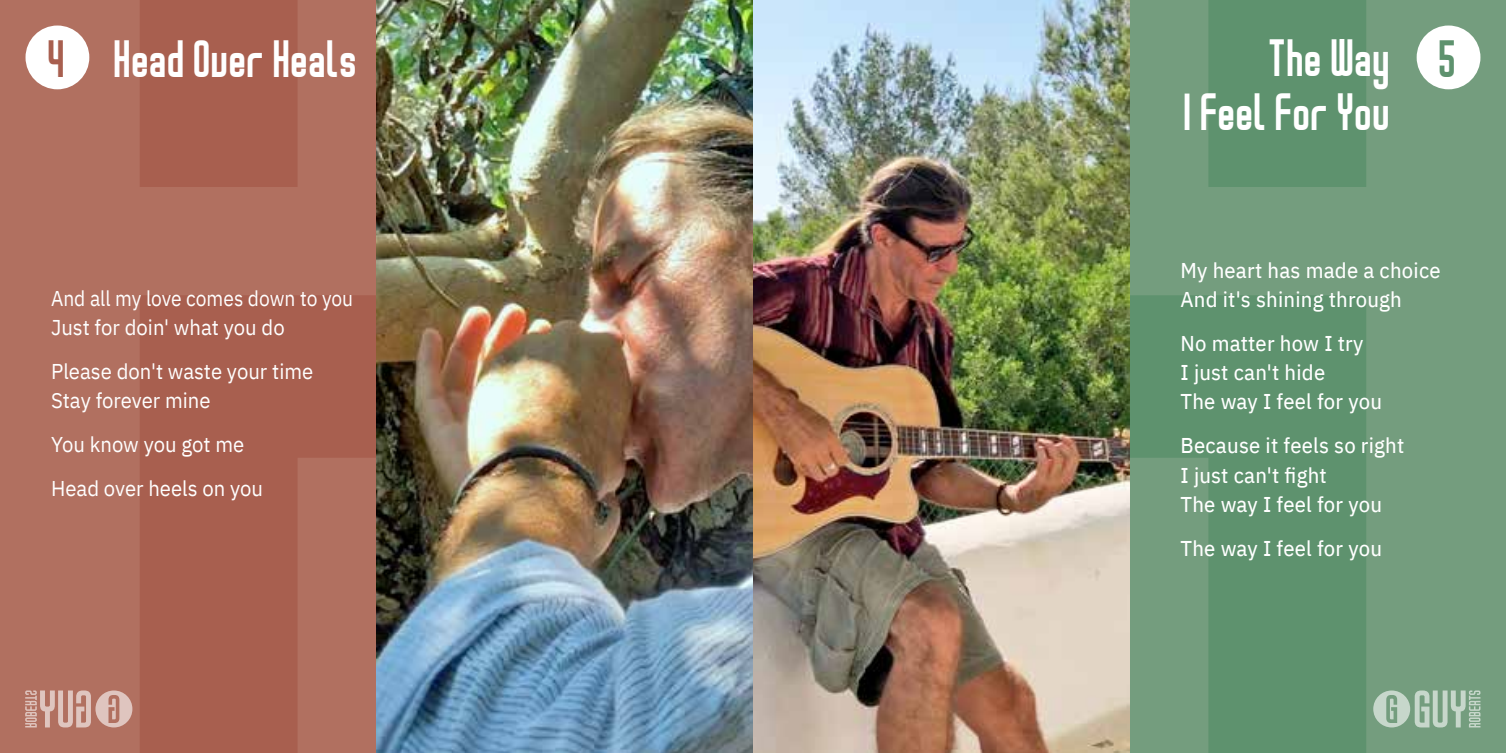
<style>
.page{position:relative;width:1506px;height:753px;background:#fff}
.page>*{position:absolute;margin:0;border:0;box-sizing:border-box;transform-origin:0 0}
.t1{font:40.5px/54px "D3 Smartism Type A";letter-spacing:.01em;color:#fff;text-align:right}
.t2{font:40.5px "D3 Smartism Type A";color:#a85f4f}
.t3{font:40.5px "D3 Smartism Type A";color:#5e926e}
.t4{font:21.38px/29.2px "IBM Plex Sans Text";letter-spacing:.01em;color:#fff;scale:.95 1}
.t5{font:21.38px/29.2px "IBM Plex Sans";color:#fff;scale:.95 1}
.t6{font:21.38px/29.2px "IBM Plex Sans";color:#fff;scale:.9 1}
</style>
<div class="page">
<svg style="left:0;top:0;width:376px;height:753px;fill:#b17060"></svg>
<svg style="left:25px;top:690px;width:107px;height:37px"></svg>
<svg style="left:1129px;top:0;width:376px;height:753px;fill:#749d7e"></svg>
<svg style="left:1373px;top:690px;width:107px;height:37px"></svg>
<div style="left:26px;top:26px;width:63px;height:63px;background:#fff;border-radius:50%"></div>
<img style="left:376px;top:0;width:753px;height:753px">
<div style="left:1416px;top:26px;width:64px;height:63px;background:#fff;border-radius:50%"></div>
<h1 class="t2" style="left:49px;top:38px;width:19px">4</h1>
<h1 class="t1" style="left:115px;top:40px;width:245px">Head Over Heals</h1>
<p class="t6" style="left:51px;top:282px;width:337px">And all my love comes down to you<br>Just for doin' what you do</p>
<p class="t5" style="left:51px;top:355px;width:277px">Please don't waste your time<br>Stay forever mine</p>
<p class="t5" style="left:51px;top:420px;width:225px;line-height:43.9px">You know you got me<br>Head over heels on you</p>
<h1 class="t1" style="left:1184px;top:39px;width:208px">The Way<br>I Feel For You</h1>
<h1 class="t3" style="left:1439px;top:38px;width:19px">5</h1>
<p class="t4" style="left:1180px;top:254px;width:275px">My heart has made a choice<br>And it's shining through</p>
<p class="t4" style="left:1180px;top:327px;width:214px">No matter how I try<br>I just can't hide<br>The way I feel for you</p>
<p class="t4" style="left:1180px;top:429px;width:237px">Because it feels so right<br>I just can't fight<br>The way I feel for you</p>
<p class="t4" style="left:1180px;top:531px;width:214px">The way I feel for you</p>
</div>
